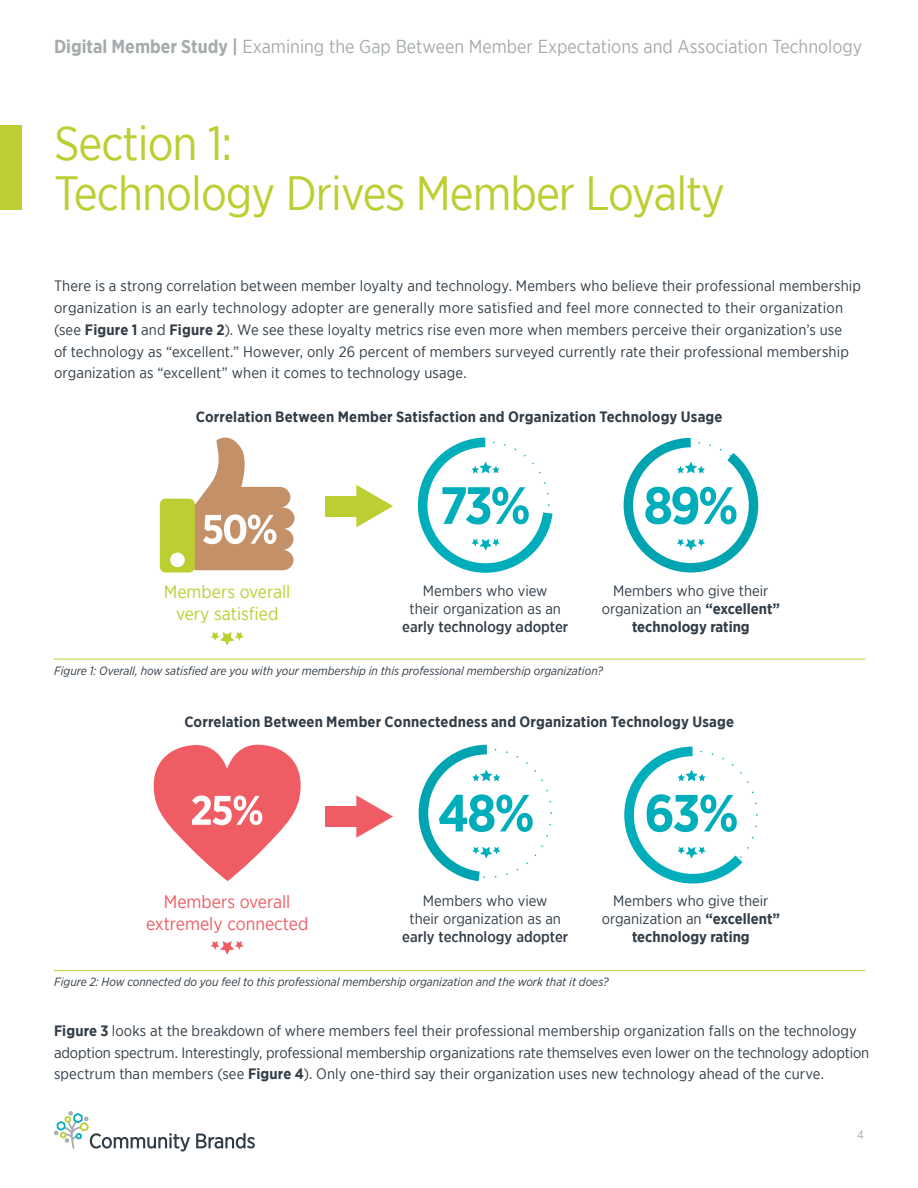
<style>
.page{position:relative;width:918px;height:1188px;background:#fff}
.page>*{position:absolute;margin:0;border:0;box-sizing:border-box;transform-origin:0 0}
.t1{font:48px/49.5px "Gotham Narrow";letter-spacing:-.02em;color:#bcce32}
.t2{font:18.75px "Gotham Narrow";color:#a5abad}
.t3{font:18px/21.6px "Gotham Narrow";color:#f05c64;text-align:center}
.t4{font:18px/21.6px "Gotham Narrow";color:#bcce32;text-align:center}
.t5{font:15px/18px "Gotham Narrow";letter-spacing:.005em;color:#323d47;text-align:center}
.t6{font:700 15px "Gotham Narrow";letter-spacing:.01em;color:#323d47}
.t7{font:500 15px "Gotham Narrow";color:#323d47}
.t8{font:italic 12px "Gotham Narrow";color:#323d47}
.t9{font:12px "Gotham Narrow";color:#a5abad}
.s1{font-weight:700}
</style>
<div class="page">
<svg style="left:54px;top:1111px;width:136px;height:41px"></svg>
<svg style="left:196px;top:1133px;width:59px;height:16px"></svg>
<div style="left:0;top:126px;width:22px;height:84px;background:#bcce32"></div>
<hr style="left:54px;top:659px;width:812px;height:1px;background:#bcce32">
<svg style="left:211px;top:632px;width:33px;height:14px"></svg>
<hr style="left:54px;top:970px;width:812px;height:1px;background:#bcce32">
<svg style="left:211px;top:941px;width:33px;height:14px"></svg>
<div style="left:326px;top:496px;width:42px;height:20px;background:#bcce32"></div>
<svg style="left:356px;top:485px;width:37px;height:42px"></svg>
<svg style="left:418px;top:438px;width:135px;height:135px"></svg>
<svg style="left:624px;top:438px;width:134px;height:135px"></svg>
<div style="left:160px;top:499px;width:35px;height:74px;background:#bcce32;border-radius:6px"></div>
<div style="left:170px;top:553px;width:15px;height:14px;background:#fff;border-radius:50%"></div>
<svg style="left:193px;top:437px;width:102px;height:133px"></svg>
<div style="left:326px;top:806px;width:42px;height:21px;background:#f05c64"></div>
<svg style="left:356px;top:795px;width:37px;height:43px"></svg>
<svg style="left:419px;top:745px;width:133px;height:136px"></svg>
<svg style="left:624px;top:747px;width:134px;height:137px"></svg>
<svg style="left:153px;top:745px;width:148px;height:136px"></svg>
<p class="t2" style="left:54px;top:35px;width:810px"><span class="s1">Digital Member Study |</span> Examining the Gap Between Member Expectations and Association Technology</p>
<h1 class="t1" style="left:54px;top:118px;width:673px">Section 1:<br>Technology Drives Member Loyalty</h1>
<p class="t5" style="left:54px;top:275px;width:809px;line-height:21.8px;text-align:left">There is a strong correlation between member loyalty and technology. Members who believe their professional membership organization is an early technology adopter are generally more satisfied and feel more connected to their organization (see <span class="s1">Figure 1</span> and <span class="s1">Figure 2</span>). We see these loyalty metrics rise even more when members perceive their organization’s use<br>of technology as “excellent.” However, only 26 percent of members surveyed currently rate their professional membership organization as “excellent” when it comes to technology usage.</p>
<p class="t6" style="left:196px;top:407px;width:528px">Correlation Between Member Satisfaction and Organization Technology Usage</p>
<p class="t4" style="left:164px;top:581px;width:128px">Members overall very satisfied</p>
<p class="t5" style="left:410px;top:581px;width:153px">Members who view their organization as an</p>
<p class="t7" style="left:402px;top:617px;width:168px">early technology adopter</p>
<p class="t5" style="left:602px;top:581px;width:180px">Members who give their organization an <span class="s1">“excellent” technology rating</span></p>
<p class="t8" style="left:54px;top:663px;width:550px">Figure 1: Overall, how satisfied are you with your membership in this professional membership organization?</p>
<p class="t6" style="left:184px;top:712px;width:551px">Correlation Between Member Connectedness and Organization Technology Usage</p>
<p class="t3" style="left:146px;top:891px;width:164px">Members overall extremely connected</p>
<p class="t5" style="left:410px;top:891px;width:153px">Members who view their organization as an</p>
<p class="t7" style="left:402px;top:927px;width:168px">early technology adopter</p>
<p class="t5" style="left:602px;top:891px;width:180px">Members who give their organization an <span class="s1">“excellent” technology rating</span></p>
<p class="t8" style="left:54px;top:975px;width:556px">Figure 2: How connected do you feel to this professional membership organization and the work that it does?</p>
<p class="t5" style="left:54px;top:1019px;width:817px;line-height:21.8px;text-align:left"><span class="s1">Figure 3</span> looks at the breakdown of where members feel their professional membership organization falls on the technology adoption spectrum. Interestingly, professional membership organizations rate themselves even lower on the technology adoption spectrum than members (see <span class="s1">Figure 4</span>). Only one-third say their organization uses new technology ahead of the curve.</p>
<p class="t9" style="left:857px;top:1127px;width:8px">4</p>
</div>
